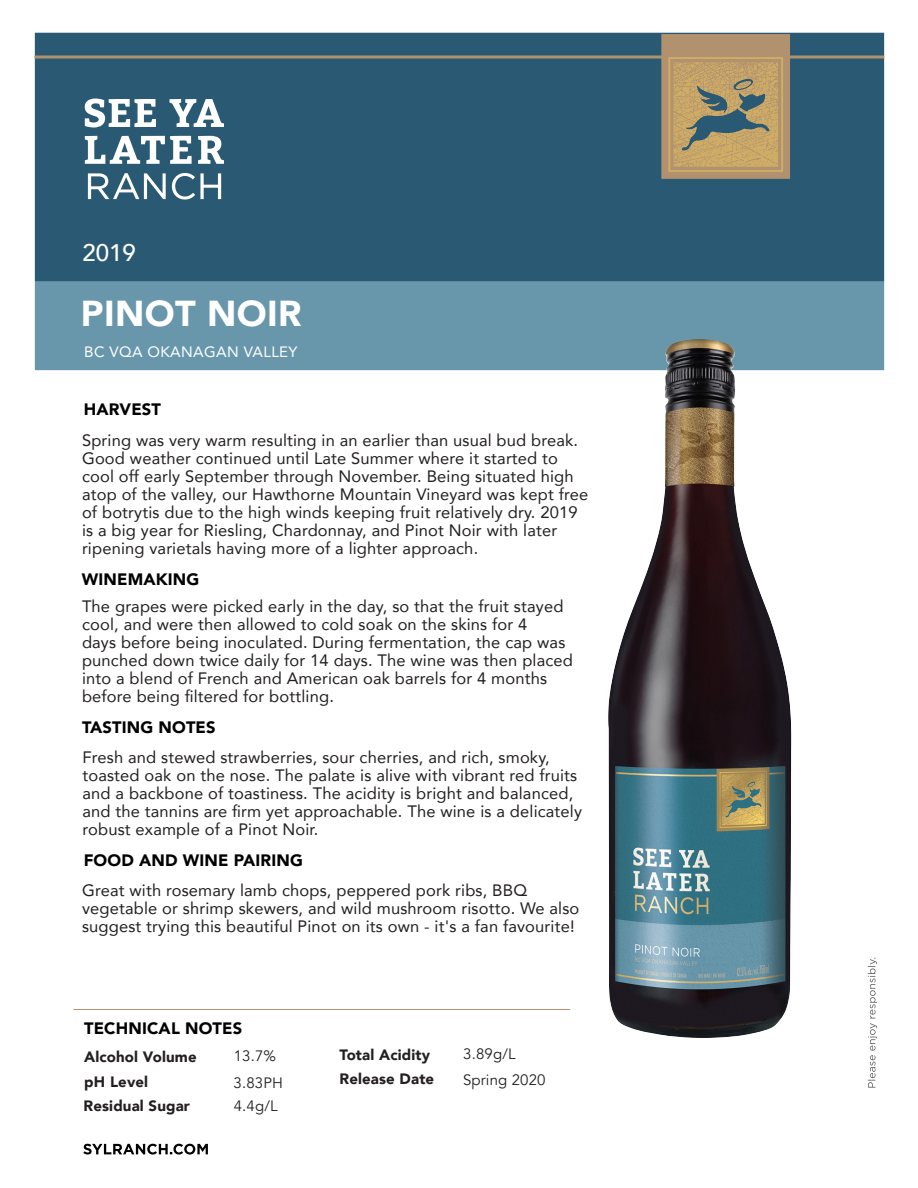
<style>
.page{position:relative;width:918px;height:1188px;background:#fff}
.page>*{position:absolute;margin:0;border:0;box-sizing:border-box;transform-origin:0 0}
.Title_2{font:900 36px "Avenir";letter-spacing:.01em;color:#fff}
.Title_1{font:500 24px "Avenir";color:#fff}
.Body_text{font:16.5px/18px "Avenir";letter-spacing:.01em;color:#231f20}
.Subtitle_for_body_te{font:900 16.5px "Avenir";letter-spacing:.01em;color:#000}
.Subtitle_for_tech_no{font:900 15px "Avenir";letter-spacing:.01em;color:#231f20}
.Tech_Notes_body_text{font:15px "Avenir";letter-spacing:.01em;color:#231f20}
.Title_4{font:15px "Avenir";letter-spacing:.025em;color:#fff}
</style>
<div class="page">
<img style="left:34px;top:32px;width:851px;height:339px">
<svg style="left:85px;top:99px;width:139px;height:65px"></svg>
<svg style="left:88px;top:173px;width:133px;height:27px"></svg>
<svg style="left:83px;top:1144px;width:125px;height:11px"></svg>
<svg style="left:868px;top:958px;width:9px;height:130px"></svg>
<hr style="left:35px;top:56px;width:849px;height:2px;background:#ae936c">
<svg style="left:661px;top:34px;width:129px;height:145px;background:#ae966b"></svg>
<hr style="left:73px;top:1009px;width:497px;height:1px;background:#ae936c">
<img style="left:608px;top:339px;width:183px;height:699px">
<p class="Title_1" style="left:82px;top:232px;width:55px">2019</p>
<p class="Title_2" style="left:81px;top:282px;width:222px">PINOT NOIR</p>
<p class="Title_4" style="left:84px;top:339px;width:215px">BC VQA OKANAGAN VALLEY</p>
<p class="Subtitle_for_body_te" style="left:84px;top:395px;width:79px">HARVEST</p>
<p class="Body_text" style="left:82px;top:431px;width:508px">Spring was very warm resulting in an earlier than usual bud break.<br>Good weather continued until Late Summer where it started to cool off early September through November. Being situated high atop of the valley, our Hawthorne Mountain Vineyard was kept free of botrytis due to the high winds keeping fruit relatively dry. 2019 is a big year for Riesling, Chardonnay, and Pinot Noir with later ripening varietals having more of a lighter approach.</p>
<p class="Subtitle_for_body_te" style="left:82px;top:565px;width:119px">WINEMAKING</p>
<p class="Body_text" style="left:82px;top:596px;width:492px">The grapes were picked early in the day, so that the fruit stayed cool, and were then allowed to cold soak on the skins for 4<br>days before being inoculated. During fermentation, the cap was punched down twice daily for 14 days. The wine was then placed into a blend of French and American oak barrels for 4 months before being filtered for bottling.</p>
<p class="Subtitle_for_body_te" style="left:82px;top:713px;width:135px">TASTING NOTES</p>
<p class="Body_text" style="left:82px;top:748px;width:501px">Fresh and stewed strawberries, sour cherries, and rich, smoky, toasted oak on the nose. The palate is alive with vibrant red fruits and a backbone of toastiness. The acidity is bright and balanced, and the tannins are firm yet approachable. The wine is a delicately robust example of a Pinot Noir.</p>
<p class="Subtitle_for_body_te" style="left:84px;top:846px;width:221px">FOOD AND WINE PAIRING</p>
<p class="Body_text" style="left:82px;top:881px;width:499px">Great with rosemary lamb chops, peppered pork ribs, BBQ vegetable or shrimp skewers, and wild mushroom risotto. We also suggest trying this beautiful Pinot on its own - it's a fan favourite!</p>
<p class="Subtitle_for_body_te" style="left:84px;top:1014px;width:160px">TECHNICAL NOTES</p>
<p class="Subtitle_for_tech_no" style="left:84px;top:1044px;width:114px">Alcohol Volume</p>
<p class="Subtitle_for_tech_no" style="left:84px;top:1069px;width:65px">pH Level</p>
<p class="Subtitle_for_tech_no" style="left:84px;top:1093px;width:108px">Residual Sugar</p>
<p class="Tech_Notes_body_text" style="left:234px;top:1047px;width:44px">13.7%</p>
<p class="Tech_Notes_body_text" style="left:234px;top:1074px;width:51px">3.83PH</p>
<p class="Tech_Notes_body_text" style="left:234px;top:1097px;width:45px">4.4g/L</p>
<p class="Subtitle_for_tech_no" style="left:340px;top:1042px;width:92px">Total Acidity</p>
<p class="Subtitle_for_tech_no" style="left:340px;top:1066px;width:96px">Release Date</p>
<p class="Tech_Notes_body_text" style="left:463px;top:1045px;width:54px">3.89g/L</p>
<p class="Tech_Notes_body_text" style="left:463px;top:1071px;width:84px">Spring 2020</p>
</div>
